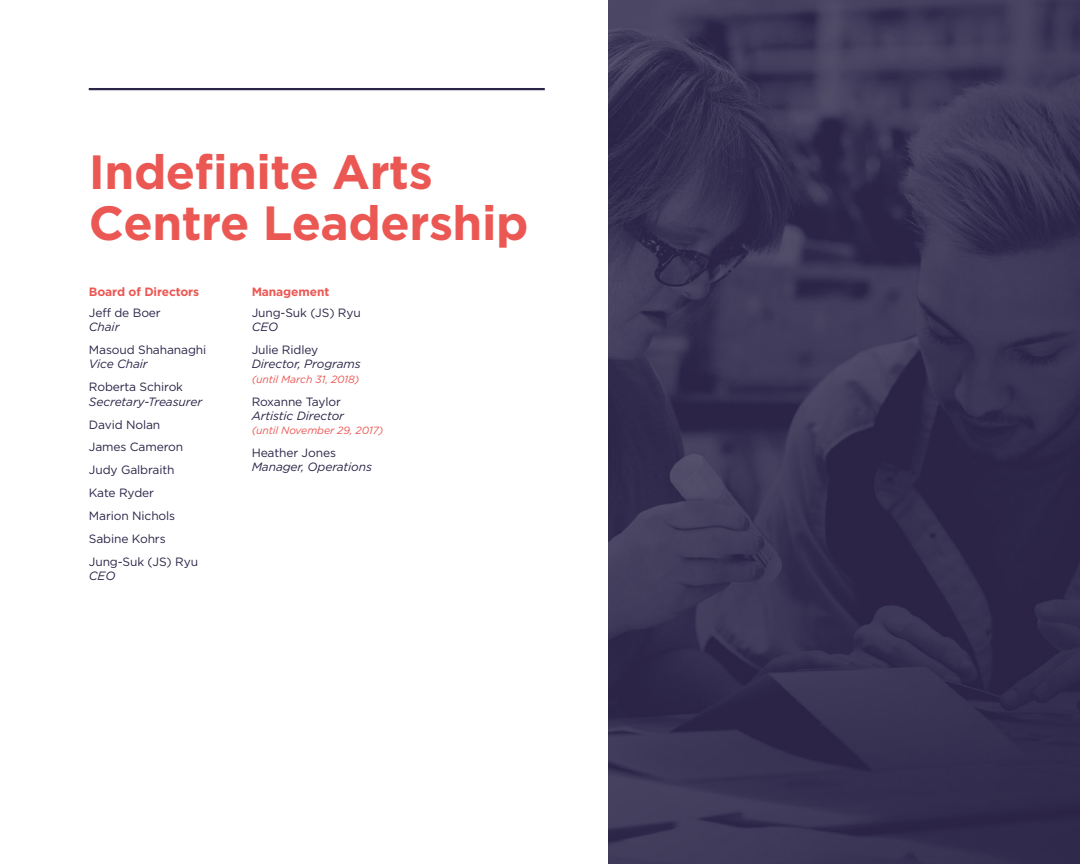
<style>
.page{position:relative;width:1080px;height:864px;background:#fff}
.page>*{position:absolute;margin:0;border:0;box-sizing:border-box;transform-origin:0 0}
.t1{font:700 48px/51px "Gotham";letter-spacing:-.01em;color:#eb5854}
.t2{font:12px/23px "Gotham";letter-spacing:-.01em;color:#2b2548}
.t3{font:italic 12px "Gotham";letter-spacing:-.01em;color:#2b2548}
.t4{font:700 12px "Gotham";letter-spacing:-.01em;color:#eb5854}
.t5{font:italic 10.5px "Gotham";letter-spacing:-.01em;color:#eb5854}
</style>
<div class="page">
<img style="left:609px;top:0;width:471px;height:864px">
<hr style="left:89px;top:88px;width:456px;height:2px;background:#2b2548">
<h1 class="t1" style="left:89px;top:145px;width:441px">Indefinite Arts<br>Centre Leadership</h1>
<p class="t4" style="left:89px;top:285px;width:112px">Board of Directors</p>
<p class="t2" style="left:89px;top:301px;width:73px">Jeff de Boer</p>
<p class="t3" style="left:89px;top:320px;width:32px">Chair</p>
<p class="t2" style="left:89px;top:338px;width:119px">Masoud Shahanaghi</p>
<p class="t3" style="left:89px;top:358px;width:60px">Vice Chair</p>
<p class="t2" style="left:89px;top:375px;width:96px">Roberta Schirok</p>
<p class="t3" style="left:89px;top:395px;width:115px">Secretary-Treasurer</p>
<p class="t2" style="left:89px;top:413px;width:111px">David Nolan<br>James Cameron<br>Judy Galbraith<br>Kate Ryder<br>Marion Nichols<br>Sabine Kohrs<br>Jung-Suk (JS) Ryu</p>
<p class="t3" style="left:89px;top:569px;width:28px">CEO</p>
<p class="t4" style="left:252px;top:285px;width:79px">Management</p>
<p class="t2" style="left:252px;top:301px;width:111px">Jung-Suk (JS) Ryu</p>
<p class="t3" style="left:252px;top:320px;width:28px">CEO</p>
<p class="t2" style="left:252px;top:338px;width:68px">Julie Ridley</p>
<p class="t3" style="left:252px;top:358px;width:111px">Director, Programs</p>
<p class="t5" style="left:252px;top:373px;width:109px">(until March 31, 2018)</p>
<p class="t2" style="left:252px;top:390px;width:91px">Roxanne Taylor</p>
<p class="t3" style="left:252px;top:409px;width:94px">Artistic Director</p>
<p class="t5" style="left:252px;top:425px;width:133px">(until November 29, 2017)</p>
<p class="t2" style="left:252px;top:441px;width:86px">Heather Jones</p>
<p class="t3" style="left:252px;top:460px;width:122px">Manager, Operations</p>
</div>
